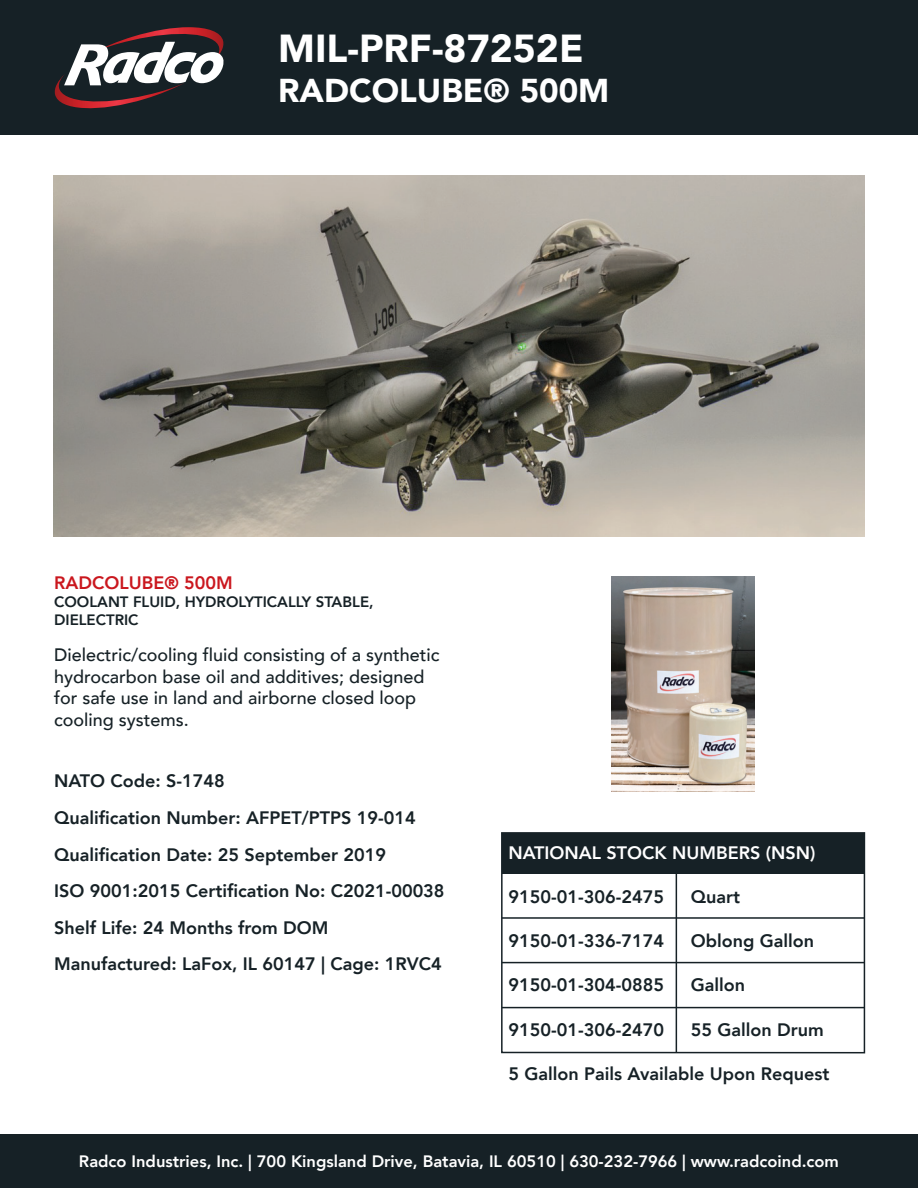
<style>
.page{position:relative;width:918px;height:1188px;background:#fff}
.page>*{position:absolute;margin:0;border:0;box-sizing:border-box;transform-origin:0 0}
.t1{font:900 39px "Avenir";color:#fff}
.t2{font:900 33px "Avenir";color:#fff}
.t3{font:800 18px/36.6px "Avenir";color:#162126}
.t4{font:500 18px/21.6px "Avenir";color:#162126}
.t5{font:800 18px "Avenir";color:#fff}
.t6{font:800 18px "Avenir";color:#ca171e}
.t7{font:800 16.5px "Avenir";color:#fff}
.t8{font:800 15px/18px "Avenir";color:#162126}
</style>
<div class="page">
<div style="left:0;top:1134px;width:918px;height:54px;background:#162126"></div>
<div style="left:503px;top:833px;width:361px;height:40px;background:#162126"></div>
<div style="left:501px;top:832px;width:364px;height:221px;border:2px solid #162126"></div>
<hr style="left:502px;top:917px;width:362px;height:2px;background:#162126">
<hr style="left:502px;top:962px;width:362px;height:1px;background:#162126">
<hr style="left:502px;top:1007px;width:362px;height:1px;background:#162126">
<hr style="left:676px;top:873px;width:1px;height:180px;background:#162126">
<div style="left:0;top:0;width:918px;height:135px;background:#162126"></div>
<svg style="left:54px;top:27px;width:170px;height:82px"></svg>
<img style="left:54px;top:176px;width:810px;height:360px">
<img style="left:611px;top:577px;width:143px;height:214px">
<h1 class="t1" style="left:278px;top:15px;width:307px">MIL-PRF-87252E</h1>
<h2 class="t2" style="left:278px;top:62px;width:333px">RADCOLUBE® 500M</h2>
<p class="t6" style="left:54px;top:568px;width:180px">RADCOLUBE® 500M</p>
<p class="t8" style="left:54px;top:592px;width:321px">COOLANT FLUID, HYDROLYTICALLY STABLE,<br>DIELECTRIC</p>
<p class="t4" style="left:54px;top:643px;width:387px">Dielectric/cooling fluid consisting of a synthetic hydrocarbon base oil and additives; designed for safe use in land and airborne closed loop cooling systems.</p>
<p class="t3" style="left:54px;top:763px;width:392px">NATO Code: S-1748<br>Qualification Number: AFPET/PTPS 19-014<br>Qualification Date: 25 September 2019<br>ISO 9001:2015 Certification No: C2021-00038<br>Shelf Life: 24 Months from DOM Manufactured: LaFox, IL 60147 | Cage: 1RVC4</p>
<p class="t5" style="left:509px;top:839px;width:308px">NATIONAL STOCK NUMBERS (NSN)</p>
<p class="t3" style="left:509px;top:879px;width:157px">9150-01-306-2475</p>
<p class="t3" style="left:691px;top:879px;width:51px">Quart</p>
<p class="t3" style="left:509px;top:923px;width:157px">9150-01-336-7174</p>
<p class="t3" style="left:691px;top:923px;width:125px">Oblong Gallon</p>
<p class="t3" style="left:509px;top:967px;width:157px">9150-01-304-0885</p>
<p class="t3" style="left:691px;top:967px;width:56px">Gallon</p>
<p class="t3" style="left:509px;top:1011px;width:157px">9150-01-306-2470</p>
<p class="t3" style="left:691px;top:1011px;width:134px">55 Gallon Drum</p>
<p class="t3" style="left:509px;top:1055px;width:323px">5 Gallon Pails Available Upon Request</p>
<p class="t7" style="left:79px;top:1148px;width:762px">Radco Industries, Inc. | 700 Kingsland Drive, Batavia, IL 60510 | 630-232-7966 | www.radcoind.com</p>
</div>
